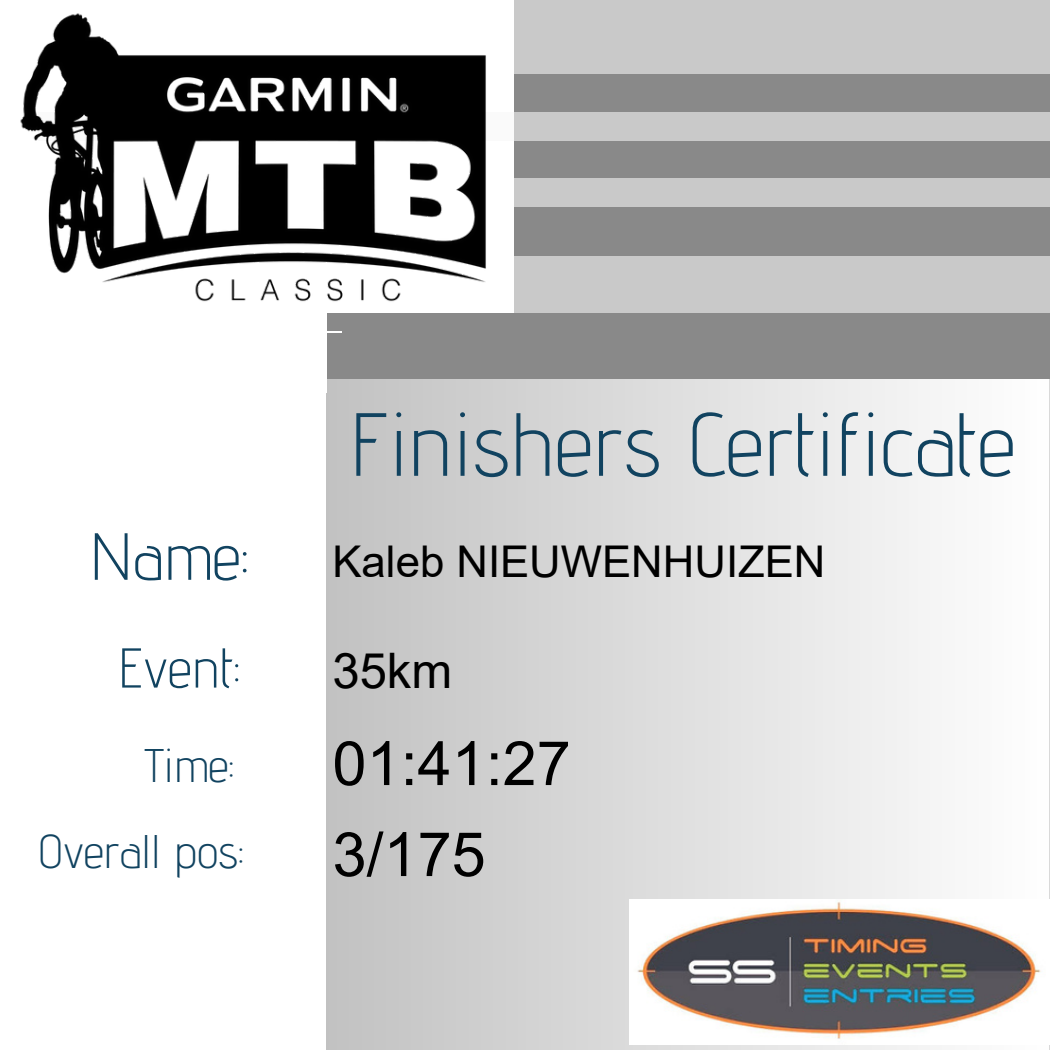
<style>
.page{position:relative;width:1050px;height:1050px;background:#fff}
.page>*{position:absolute;margin:0;border:0;box-sizing:border-box;transform-origin:0 0}
.t1{font:300 89.42px "Advent Pro";color:#114360}
.t2{font:300 66.5px "Advent Pro";color:#114360}
.t3{font:61.25px/91px "Arial";color:#000}
.t4{font:300 56px "Advent Pro";color:#114360}
.t5{font:49px "Arial";color:#000}
.t6{font:300 47.07px "Advent Pro";color:#114360}
.t7{font:43.75px "Arial";color:#000}
</style>
<div class="page">
<svg style="left:326px;top:379px;width:604px;height:671px;background:#d9d9d9"></svg>
<div style="left:0;top:0;width:1050px;height:379px;background:#898989"></div>
<img style="left:629px;top:899px;width:412px;height:146px">
<div style="left:75px;top:256px;width:975px;height:57px;background:#c9c9c9"></div>
<div style="left:0;top:0;width:327px;height:393px;background:#fff"></div>
<hr style="left:75px;top:331px;width:266px;height:1px;background:#fff">
<div style="left:38px;top:178px;width:1012px;height:29px;background:#c9c9c9"></div>
<div style="left:0;top:0;width:1050px;height:73px;background:#c9c9c9"></div>
<div style="left:0;top:0;width:513px;height:313px;background:#fff"></div>
<div style="left:38px;top:112px;width:1012px;height:29px;background:#c9c9c9"></div>
<img style="left:20px;top:13px;width:477px;height:289px">
<p class="t2" style="left:90px;top:516px;width:160px">Name:</p>
<p class="t4" style="left:118px;top:634px;width:123px">Event:</p>
<p class="t6" style="left:145px;top:737px;width:91px">Time:</p>
<p class="t6" style="left:38px;top:823px;width:207px">Overall pos:</p>
<p class="t1" style="left:349px;top:390px;width:668px">Finishers Certificate</p>
<p class="t7" style="left:332px;top:537px;width:495px">Kaleb NIEUWENHUIZEN</p>
<p class="t5" style="left:332px;top:644px;width:121px">35km</p>
<p class="t3" style="left:332px;top:718px;width:240px">01:41:27<br>3/175</p>
</div>
